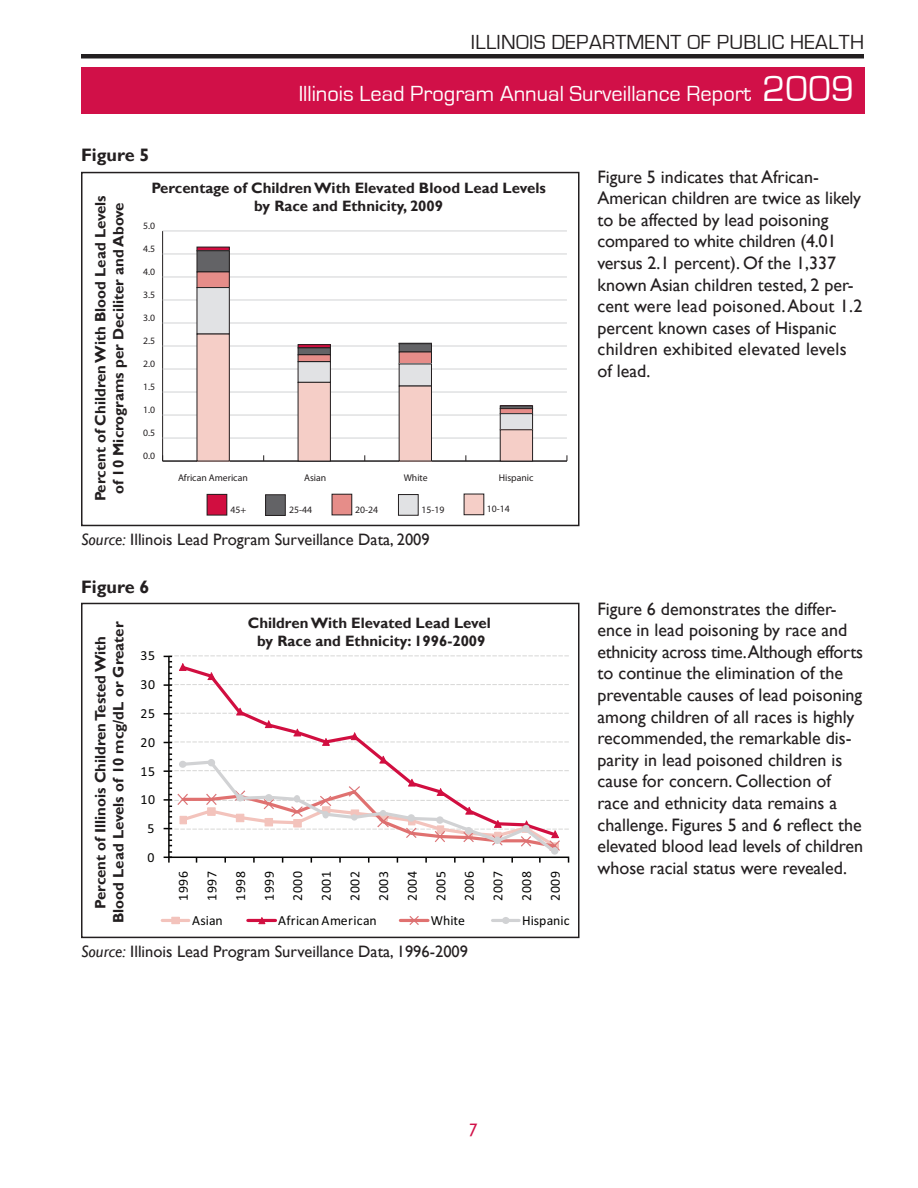
<style>
.page{position:relative;width:918px;height:1188px;background:#fff}
.page>*{position:absolute;margin:0;border:0;box-sizing:border-box;transform-origin:0 0}
.t1{font:22.5px "Eurostile";color:#fff}
.t2{font:21px "Eurostile";letter-spacing:.015em;color:#231f20}
.t3{font:18px/21.6px "Gill Sans";color:#231f20}
.t4{font:700 18px "Gill Sans";color:#231f20}
.t5{font:italic 18px "Gill Sans";color:#d11048}
.t6{font:16.5px "Gill Sans";color:#231f20}
.t7{font:700 15px/18px "Gill Sans";color:#231f20;text-align:center}
.t8{font:13.8px/28.7px "Calibri";letter-spacing:.03em;color:#050504;text-align:justify}
.t9{font:13.8px "Calibri";color:#050504}
.t10{font:9.75px "Myriad Pro";color:#231f20}
.s1{font-size:37.5px}
.s2{font-style:italic}
</style>
<div class="page">
<div style="left:81px;top:67px;width:783px;height:47px;background:#d11048"></div>
<hr style="left:81px;top:54px;width:783px;height:4px;background:#231f20">
<hr style="left:162px;top:231px;width:1px;height:230px;background:#231f20">
<hr style="left:163px;top:461px;width:404px;height:1px;background:#231f20">
<hr style="left:163px;top:438px;width:404px;height:1px;background:#d1d2d4">
<hr style="left:163px;top:415px;width:404px;height:1px;background:#d1d2d4">
<hr style="left:163px;top:392px;width:404px;height:1px;background:#d1d2d4">
<hr style="left:163px;top:369px;width:404px;height:1px;background:#d1d2d4">
<hr style="left:163px;top:346px;width:404px;height:1px;background:#d1d2d4">
<hr style="left:163px;top:323px;width:404px;height:1px;background:#d1d2d4">
<hr style="left:163px;top:299px;width:404px;height:1px;background:#d1d2d4">
<hr style="left:163px;top:276px;width:404px;height:1px;background:#d1d2d4">
<hr style="left:163px;top:253px;width:404px;height:1px;background:#d1d2d4">
<hr style="left:163px;top:230px;width:404px;height:1px;background:#d1d2d4">
<div style="left:207px;top:494px;width:20px;height:21px;background:#d10e40"></div>
<div style="left:207px;top:494px;width:20px;height:21px;border:1px solid #231f20"></div>
<div style="left:197px;top:247px;width:33px;height:4px;border:1px solid #231f20"></div>
<div style="left:298px;top:344px;width:33px;height:4px;border:1px solid #231f20"></div>
<div style="left:266px;top:495px;width:19px;height:20px;background:#636366"></div>
<div style="left:265px;top:494px;width:21px;height:22px;border:1px solid #231f20"></div>
<div style="left:197px;top:251px;width:32px;height:21px;background:#636366"></div>
<div style="left:197px;top:251px;width:33px;height:21px;border:1px solid #231f20"></div>
<div style="left:298px;top:348px;width:32px;height:7px;background:#636366"></div>
<div style="left:298px;top:348px;width:33px;height:7px;border:1px solid #231f20"></div>
<div style="left:399px;top:344px;width:32px;height:8px;background:#636366"></div>
<div style="left:399px;top:343px;width:33px;height:9px;border:1px solid #231f20"></div>
<div style="left:500px;top:406px;width:33px;height:3px;border:1px solid #231f20"></div>
<div style="left:332px;top:494px;width:20px;height:21px;background:#e68d89"></div>
<div style="left:332px;top:494px;width:20px;height:21px;border:1px solid #231f20"></div>
<div style="left:197px;top:272px;width:32px;height:16px;background:#e68d89"></div>
<div style="left:298px;top:355px;width:32px;height:7px;background:#e68d89"></div>
<div style="left:399px;top:352px;width:32px;height:12px;background:#e68d89"></div>
<div style="left:500px;top:409px;width:33px;height:5px;background:#e68d89"></div>
<div style="left:500px;top:408px;width:33px;height:6px;border:1px solid #231f20"></div>
<div style="left:398px;top:495px;width:20px;height:20px;background:#e1e2e4"></div>
<div style="left:398px;top:494px;width:20px;height:22px;border:1px solid #231f20"></div>
<div style="left:197px;top:288px;width:32px;height:46px;background:#e1e2e4"></div>
<div style="left:197px;top:287px;width:33px;height:47px;border:1px solid #231f20"></div>
<div style="left:298px;top:362px;width:32px;height:20px;background:#e1e2e4"></div>
<div style="left:298px;top:361px;width:33px;height:22px;border:1px solid #231f20"></div>
<div style="left:399px;top:364px;width:32px;height:22px;background:#e1e2e4"></div>
<div style="left:399px;top:364px;width:33px;height:22px;border:1px solid #231f20"></div>
<div style="left:500px;top:414px;width:33px;height:16px;background:#e1e2e4"></div>
<div style="left:500px;top:413px;width:33px;height:17px;border:1px solid #231f20"></div>
<div style="left:464px;top:494px;width:20px;height:21px;background:#f5cec7"></div>
<div style="left:197px;top:334px;width:32px;height:127px;background:#f5cec7"></div>
<div style="left:197px;top:334px;width:33px;height:127px;border:1px solid #231f20"></div>
<div style="left:298px;top:382px;width:32px;height:79px;background:#f5cec7"></div>
<div style="left:298px;top:382px;width:33px;height:79px;border:1px solid #231f20"></div>
<div style="left:399px;top:386px;width:32px;height:75px;background:#f5cec7"></div>
<div style="left:399px;top:386px;width:33px;height:75px;border:1px solid #231f20"></div>
<div style="left:500px;top:430px;width:33px;height:31px;background:#f5cec7"></div>
<div style="left:500px;top:430px;width:33px;height:31px;border:1px solid #231f20"></div>
<div style="left:81px;top:172px;width:499px;height:354px;border:2px solid #231f20"></div>
<svg style="left:164px;top:655px;width:406px;height:208px"></svg>
<div style="left:408px;top:814px;width:7px;height:8px;background:#d1d2d4;border-radius:50%"></div>
<div style="left:436px;top:816px;width:8px;height:8px;background:#d1d2d4;border-radius:50%"></div>
<div style="left:465px;top:827px;width:7px;height:7px;background:#d1d2d4;border-radius:50%"></div>
<div style="left:494px;top:837px;width:7px;height:7px;background:#d1d2d4;border-radius:50%"></div>
<div style="left:522px;top:825px;width:8px;height:7px;background:#d1d2d4;border-radius:50%"></div>
<div style="left:551px;top:847px;width:7px;height:8px;background:#d1d2d4;border-radius:50%"></div>
<hr style="left:162px;top:919px;width:27px;height:3px;background:#f3c3bc">
<div style="left:171px;top:917px;width:9px;height:7px;border:1px solid #f3c3bc"></div>
<hr style="left:248px;top:919px;width:28px;height:3px;background:#d10e40">
<svg style="left:257px;top:917px;width:10px;height:8px"></svg>
<hr style="left:400px;top:919px;width:28px;height:3px;background:#e07170">
<svg style="left:408px;top:916px;width:12px;height:9px"></svg>
<hr style="left:493px;top:919px;width:26px;height:3px;background:#d1d2d4">
<div style="left:502px;top:917px;width:8px;height:7px;background:#d1d2d4;border-radius:50%"></div>
<div style="left:81px;top:603px;width:499px;height:335px;border:2px solid #231f20"></div>
<p class="t4" style="left:81px;top:144px;width:70px">Figure 5</p>
<p class="t2" style="left:471px;top:32px;width:395px">ILLINOIS DEPARTMENT OF PUBLIC HEALTH</p>
<p class="t1" style="left:299px;top:83px;width:557px">Illinois Lead Program Annual Surveillance Report <span class="s1">2009</span></p>
<p class="t7" style="left:152px;top:179px;width:396px">Percentage of Children With Elevated Blood Lead Levels by Race and Ethnicity, 2009</p>
<p class="t7" style="left:91px;top:501px;width:308px;rotate:-90deg">Percent of Children With Blood Lead Levels of 10 Micrograms per Deciliter and Above</p>
<p class="t6" style="left:81px;top:530px;width:350px"><span class="s2">Source:</span> Illinois Lead Program Surveillance Data, 2009</p>
<p class="t10" style="left:143px;top:222px;width:14px">5.0</p>
<p class="t10" style="left:143px;top:245px;width:14px">4.5</p>
<p class="t10" style="left:143px;top:268px;width:14px">4.0</p>
<p class="t10" style="left:143px;top:291px;width:14px">3.5</p>
<p class="t10" style="left:143px;top:314px;width:14px">3.0</p>
<p class="t10" style="left:143px;top:337px;width:14px">2.5</p>
<p class="t10" style="left:143px;top:360px;width:14px">2.0</p>
<p class="t10" style="left:143px;top:383px;width:14px">1.5</p>
<p class="t10" style="left:143px;top:406px;width:14px">1.0</p>
<p class="t10" style="left:143px;top:429px;width:14px">0.5</p>
<p class="t10" style="left:143px;top:452px;width:14px">0.0</p>
<p class="t10" style="left:178px;top:474px;width:71px">African American</p>
<p class="t10" style="left:304px;top:474px;width:24px">Asian</p>
<p class="t10" style="left:404px;top:474px;width:25px">White</p>
<p class="t10" style="left:499px;top:474px;width:36px">Hispanic</p>
<p class="t10" style="left:231px;top:506px;width:17px">45+</p>
<p class="t10" style="left:289px;top:506px;width:25px">25-44</p>
<p class="t10" style="left:355px;top:506px;width:25px">20-24</p>
<p class="t10" style="left:422px;top:506px;width:25px">15-19</p>
<p class="t10" style="left:487px;top:506px;width:25px">10-14</p>
<p class="t4" style="left:81px;top:576px;width:70px">Figure 6</p>
<p class="t7" style="left:248px;top:613px;width:244px">Children With Elevated Lead Level by Race and Ethnicity: 1996-2009</p>
<p class="t7" style="left:91px;top:923px;width:303px;rotate:-90deg">Percent of Illinois Children Tested With<br>Blood Lead Levels of 10 mcg/dL or Greater</p>
<p class="t6" style="left:81px;top:942px;width:389px"><span class="s2">Source:</span> Illinois Lead Program Surveillance Data, 1996-2009</p>
<p class="t8" style="left:141px;top:641px;width:16px">35</p>
<p class="t8" style="left:141px;top:670px;width:16px">30</p>
<p class="t8" style="left:141px;top:698px;width:16px">25</p>
<p class="t8" style="left:141px;top:727px;width:16px">20</p>
<p class="t8" style="left:141px;top:756px;width:16px">15</p>
<p class="t8" style="left:141px;top:785px;width:16px">10</p>
<p class="t8" style="left:147px;top:814px;width:9px">5</p>
<p class="t8" style="left:147px;top:842px;width:9px">0</p>
<p class="t8" style="left:168px;top:901px;width:31px;rotate:-90deg">1996<br>1997<br>1998<br>1999<br>2000<br>2001<br>2002<br>2003<br>2004<br>2005<br>2006<br>2007<br>2008<br>2009</p>
<p class="t8" style="left:192px;top:905px;width:32px">Asian</p>
<p class="t8" style="left:278px;top:905px;width:100px">African American</p>
<p class="t8" style="left:431px;top:905px;width:36px">White</p>
<p class="t9" style="left:522px;top:912px;width:49px">Hispanic</p>
<p class="t3" style="left:598px;top:165px;width:266px">Figure 5 indicates that African-<br>American children are twice as likely to be affected by lead poisoning compared to white children (4.01 versus 2.1 percent). Of the 1,337 known Asian children tested, 2 per&shy;cent were lead poisoned. About 1.2 percent known cases of Hispanic children exhibited elevated levels of lead.</p>
<p class="t3" style="left:598px;top:597px;width:267px">Figure 6 demonstrates the differ&shy;ence in lead poisoning by race and ethnicity across time.Although efforts to continue the elimination of the preventable causes of lead poisoning among children of all races is highly recommended, the remarkable dis&shy;parity in lead poisoned children is cause for concern. Collection of race and ethnicity data remains a challenge. Figures 5 and 6 reflect the elevated blood lead levels of children whose racial status were revealed.</p>
<p class="t5" style="left:468px;top:1119px;width:11px">7</p>
</div>
